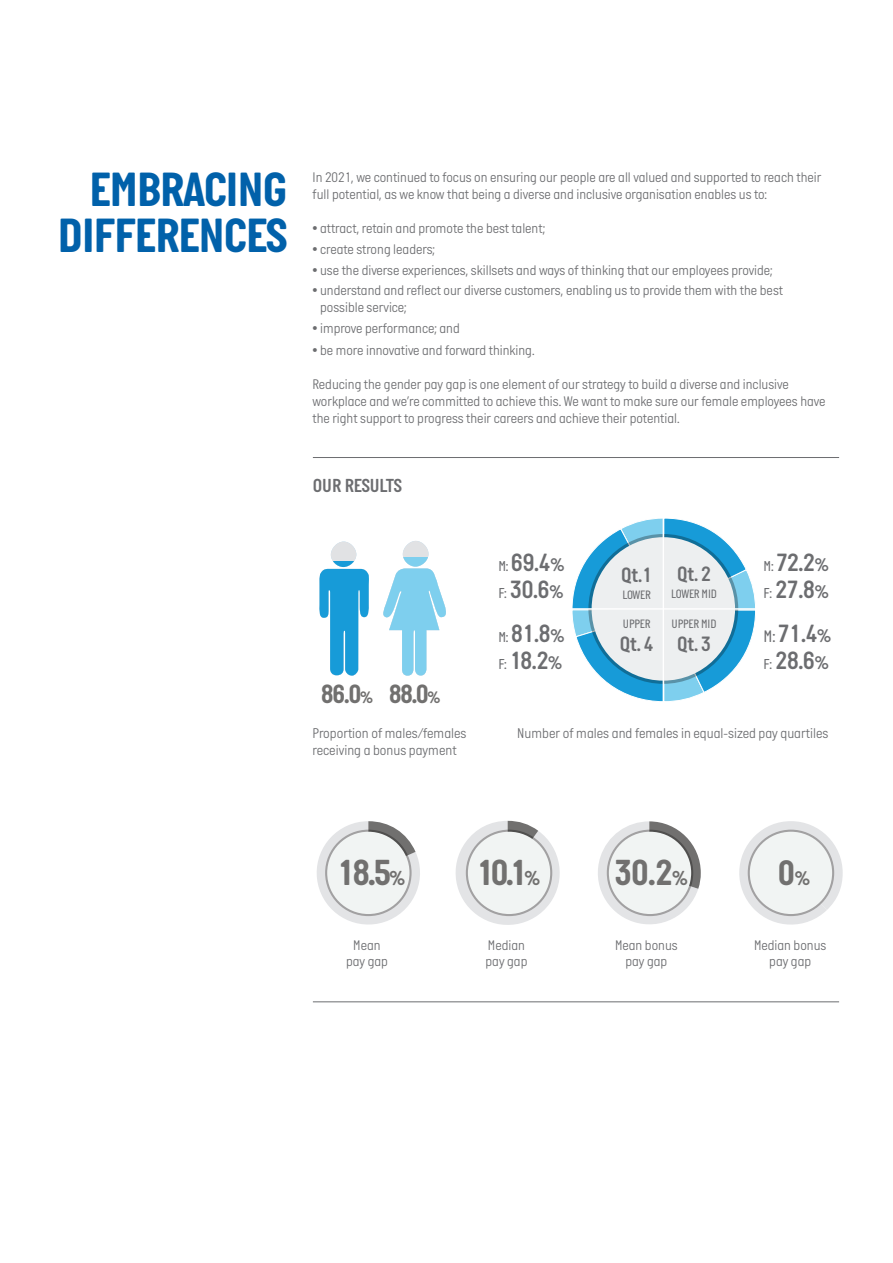
<style>
.page{position:relative;width:893px;height:1263px;background:#fff}
.page>*{position:absolute;margin:0;border:0;box-sizing:border-box;transform-origin:0 0}
.t1{font:700 49.2px/45.9px "Italian Plate No One";letter-spacing:-.015em;color:#0161aa;text-align:right}
.t2{font:700 37.05px "Italian Plate No One";color:#71706f}
.t3{font:700 36.15px "Italian Plate No One";color:#71706f}
.t4{font:700 27px "Italian Plate No One";color:#71706f}
.t5{font:25.5px/27px "Italian Plate No One D Bd";letter-spacing:-.01em;color:#6c6d70}
.t6{font:21.3px "Italian Plate No One D Bd";letter-spacing:-.01em;color:#6c6d70}
.t7{font:19.35px "Italian Plate No One D Bd";letter-spacing:-.005em;color:#6c6d70}
.t8{font:300 14.4px/17.4px "Italian Plate No One";color:#6c6d70}
.t9{font:300 14.25px/16.5px "Italian Plate No One";color:#6c6d70}
.t10{font:12.45px "Italian Plate No One";letter-spacing:-.01em;color:#6c6d70}
.s1{font-size:16.95px}
.s2{font-family:"Italian Plate No One";font-size:14.7px}
.s3{font-size:18.75px}
.s4{font-family:"Italian Plate No One";font-size:17.1px}
.s5{font-size:20.7px}
.s6{font-size:20.25px}
</style>
<div class="page">
<hr style="left:313px;top:457px;width:526px;height:1px;background:#6c6d70">
<hr style="left:313px;top:1001px;width:526px;height:1px;background:#6c6d70">
<svg style="left:598px;top:821px;width:103px;height:103px"></svg>
<svg style="left:456px;top:821px;width:104px;height:104px"></svg>
<svg style="left:317px;top:821px;width:103px;height:103px"></svg>
<svg style="left:319px;top:541px;width:50px;height:135px"></svg>
<svg style="left:383px;top:541px;width:63px;height:135px"></svg>
<svg style="left:572px;top:518px;width:184px;height:184px"></svg>
<hr style="left:567px;top:608px;width:193px;height:2px;background:#fff">
<hr style="left:663px;top:512px;width:1px;height:193px;background:#fff">
<svg style="left:325px;top:830px;width:87px;height:86px"></svg>
<div style="left:327px;top:832px;width:82px;height:82px;background:#f1f4f3;border-radius:50%"></div>
<svg style="left:466px;top:830px;width:86px;height:86px"></svg>
<div style="left:468px;top:832px;width:82px;height:82px;background:#f1f4f3;border-radius:50%"></div>
<svg style="left:607px;top:830px;width:86px;height:86px"></svg>
<div style="left:609px;top:832px;width:82px;height:82px;background:#f1f4f3;border-radius:50%"></div>
<svg style="left:739px;top:821px;width:104px;height:103px"></svg>
<svg style="left:748px;top:830px;width:86px;height:86px"></svg>
<div style="left:750px;top:832px;width:82px;height:82px;background:#f1f4f3;border-radius:50%"></div>
<p class="t1" style="left:58px;top:166px;width:231px">EMBRACING<br>DIFFERENCES</p>
<p class="t9" style="left:313px;top:169px;width:510px;line-height:17.1px">In 2021, we continued to focus on ensuring our people are all valued and supported to reach their full potential, as we know that being a diverse and inclusive organisation enables us to:</p>
<p class="t9" style="left:313px;top:221px;width:234px">• attract, retain and promote the best talent;</p>
<p class="t9" style="left:313px;top:242px;width:124px">• create strong leaders;</p>
<p class="t9" style="left:313px;top:262px;width:462px">• use the diverse experiences, skillsets and ways of thinking that our employees provide;</p>
<p class="t9" style="left:320px;top:283px;width:464px;text-indent:-8px">• understand and reflect our diverse customers, enabling us to provide them with the best possible service;</p>
<p class="t9" style="left:313px;top:321px;width:149px">• improve performance; and</p>
<p class="t9" style="left:313px;top:342px;width:224px">• be more innovative and forward thinking.</p>
<p class="t9" style="left:313px;top:376px;width:514px;line-height:17.1px">Reducing the gender pay gap is one element of our strategy to build a diverse and inclusive workplace and we’re committed to achieve this. We want to make sure our female employees have the right support to progress their careers and achieve their potential.</p>
<p class="t7" style="left:313px;top:475px;width:91px">OUR RESULTS</p>
<p class="t4" style="left:321px;top:679px;width:121px">86.0<span class="s1">%</span> 88.0<span class="s1">%</span></p>
<p class="t5" style="left:498px;top:549px;width:68px"><span class="s2">M:</span> 69.4<span class="s3">%<br></span><span class="s2">F:</span> 30.6<span class="s3">%</span></p>
<p class="t5" style="left:498px;top:619px;width:68px"><span class="s2">M:</span> 81.8<span class="s3">%<br></span><span class="s2">F:</span> 18.2<span class="s3">%</span></p>
<p class="t6" style="left:621px;top:563px;width:91px">Qt.1 Qt. 2</p>
<p class="t10" style="left:622px;top:588px;width:30px">LOWER</p>
<p class="t10" style="left:671px;top:587px;width:47px">LOWER MID</p>
<p class="t10" style="left:623px;top:617px;width:29px">UPPER</p>
<p class="t10" style="left:672px;top:617px;width:46px">UPPER MID</p>
<p class="t6" style="left:620px;top:632px;width:93px">Qt. 4 Qt. 3</p>
<p class="t5" style="left:764px;top:549px;width:67px"><span class="s2">M:</span> 72.2<span class="s3">%<br></span><span class="s2">F:</span> 27.8<span class="s3">%</span></p>
<p class="t5" style="left:764px;top:619px;width:69px"><span class="s4">M:</span> 71.4<span class="s3">%<br></span><span class="s2">F:</span> 28.6<span class="s3">%</span></p>
<p class="t8" style="left:313px;top:725px;width:155px">Proportion of males/females receiving a bonus payment</p>
<p class="t8" style="left:517px;top:725px;width:313px">Number of males and females in equal-sized pay quartiles</p>
<p class="t2" style="left:338px;top:852px;width:69px">18.5<span class="s5">%</span></p>
<p class="t2" style="left:477px;top:852px;width:64px">10.1<span class="s5">%</span></p>
<p class="t2" style="left:615px;top:852px;width:75px">30.2<span class="s5">%</span></p>
<p class="t3" style="left:778px;top:853px;width:33px">0<span class="s6">%</span></p>
<p class="t9" style="left:346px;top:937px;width:43px;text-align:center">Mean pay gap</p>
<p class="t9" style="left:485px;top:937px;width:43px">Median pay gap</p>
<p class="t9" style="left:615px;top:937px;width:64px;text-align:center">Mean bonus pay gap</p>
<p class="t9" style="left:754px;top:937px;width:74px;text-align:center">Median bonus pay gap</p>
</div>
